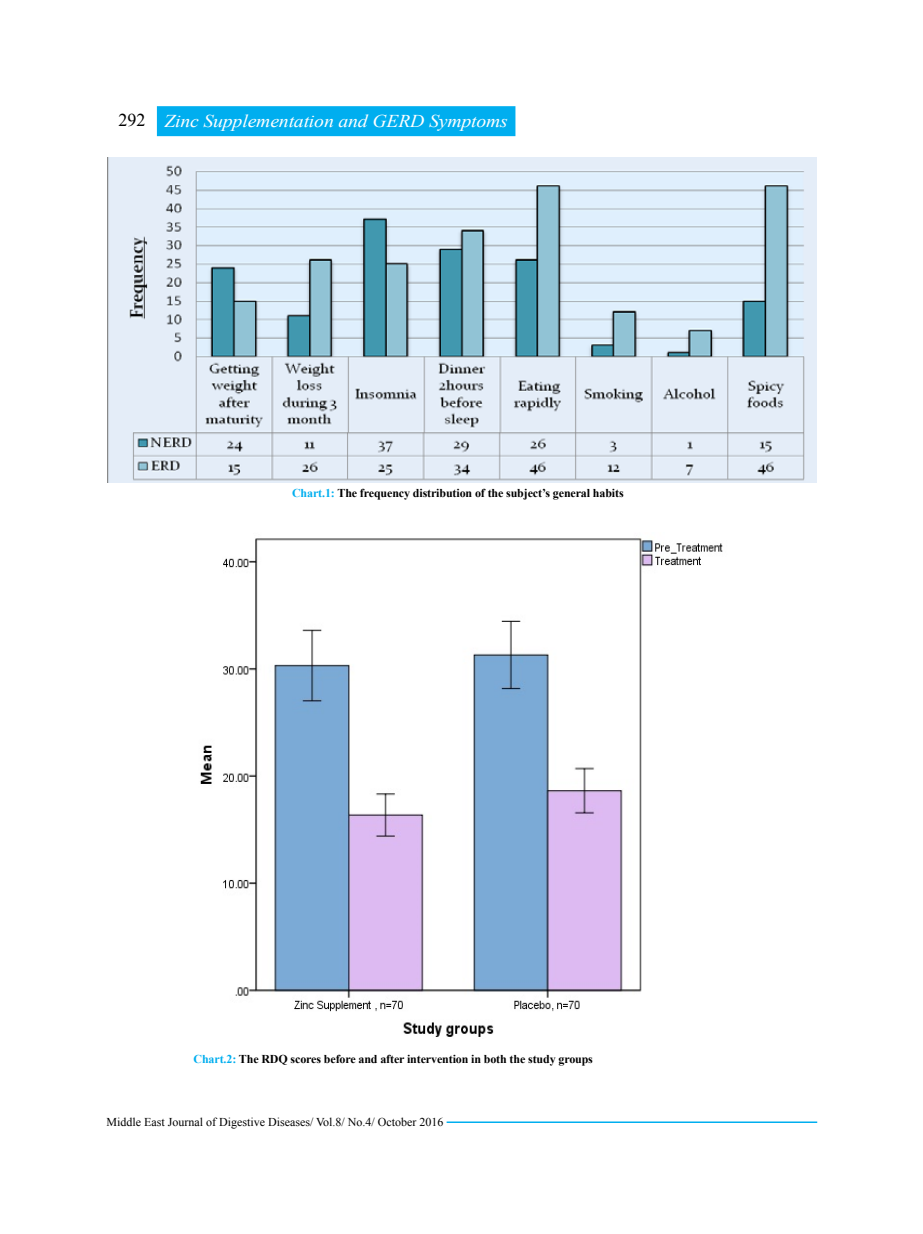
<style>
.page{position:relative;width:923px;height:1234px;background:#fff}
.page>*{position:absolute;margin:0;border:0;box-sizing:border-box;transform-origin:0 0}
.t1{font:italic 18px "Times New Roman";letter-spacing:-.01em;color:#fff;scale:1.1 1}
.t2{font:18px "Times New Roman";color:#000}
.t3{font:700 12px "Times New Roman";letter-spacing:-.01em;color:#000}
.t4{font:12px "Times New Roman";color:#000}
.s1{color:#00aeef}
</style>
<div class="page">
<hr style="left:446px;top:1121px;width:371px;height:1px;background:#00aeef">
<img style="left:108px;top:157px;width:708px;height:325px">
<img style="left:200px;top:538px;width:523px;height:499px">
<div style="left:158px;top:107px;width:357px;height:28px;background:#00aeef"></div>
<div style="left:157px;top:106px;width:358px;height:30px;border:2px solid #00aeef"></div>
<h1 class="t2" style="left:118px;top:108px;width:28px">292</h1>
<h1 class="t1" style="left:164px;top:109px;width:314px">Zinc Supplementation and GERD Symptoms</h1>
<p class="t3" style="left:292px;top:485px;width:333px"><span class="s1">Chart.1:</span> The frequency distribution of the subject’s general habits</p>
<p class="t3" style="left:193px;top:1050px;width:401px"><span class="s1">Chart.2:</span> The RDQ scores before and after intervention in both the study groups</p>
<p class="t4" style="left:106px;top:1113px;width:339px">Middle East Journal of Digestive Diseases/ Vol.8/ No.4/ October 2016</p>
</div>
